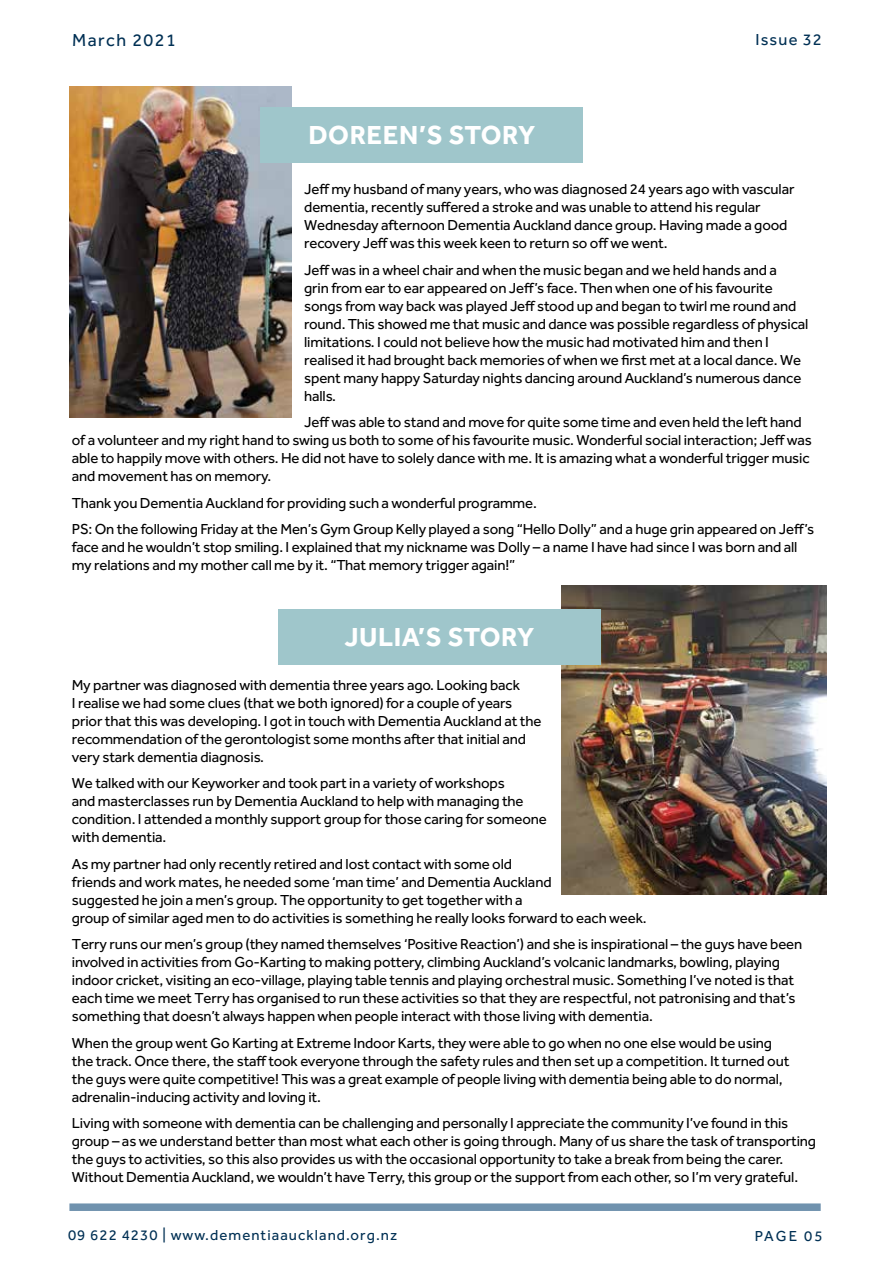
<style>
.page{position:relative;width:893px;height:1263px;background:#fff}
.page>*{position:absolute;margin:0;border:0;box-sizing:border-box;transform-origin:0 0}
.t1{font:700 27px "Effra";letter-spacing:.02em;color:#fff}
.t2{font:18px "Effra";letter-spacing:.08em;color:#003054}
.t3{font:16.5px "Effra";letter-spacing:.07em;color:#003054}
.t4{font:15px/18px "Effra";letter-spacing:-.01em;color:#000}
.t5{font:15px "Effra";letter-spacing:.07em;color:#003054}
</style>
<div class="page">
<img style="left:69px;top:87px;width:222px;height:331px">
<div style="left:261px;top:107px;width:322px;height:55px;background:#9fc6cb"></div>
<img style="left:561px;top:586px;width:265px;height:308px">
<div style="left:278px;top:609px;width:323px;height:56px;background:#9fc6cb"></div>
<div style="left:69px;top:1203px;width:752px;height:8px;background:#7092ae"></div>
<p class="t2" style="left:72px;top:30px;width:105px">March 2021</p>
<p class="t3" style="left:755px;top:30px;width:68px">Issue 32</p>
<h1 class="t1" style="left:308px;top:118px;width:228px">DOREEN’S STORY</h1>
<p class="t4" style="left:304px;top:180px;width:492px">Jeff my husband of many years, who was diagnosed 24 years ago with vascular dementia, recently suffered a stroke and was unable to attend his regular Wednesday afternoon Dementia Auckland dance group. Having made a good recovery Jeff was this week keen to return so off we went.</p>
<p class="t4" style="left:304px;top:261px;width:506px">Jeff was in a wheel chair and when the music began and we held hands and a<br>grin from ear to ear appeared on Jeff’s face. Then when one of his favourite songs from way back was played Jeff stood up and began to twirl me round and round. This showed me that music and dance was possible regardless of physical limitations. I could not believe how the music had motivated him and then I realised it had brought back memories of when we first met at a local dance. We spent many happy Saturday nights dancing around Auckland’s numerous dance halls.</p>
<p class="t4" style="left:72px;top:413px;width:741px;text-indent:232px">Jeff was able to stand and move for quite some time and even held the left hand of a volunteer and my right hand to swing us both to some of his favourite music. Wonderful social interaction; Jeff was able to happily move with others. He did not have to solely dance with me. It is amazing what a wonderful trigger music and movement has on memory.</p>
<p class="t4" style="left:72px;top:489px;width:744px;line-height:26.5px">Thank you Dementia Auckland for providing such a wonderful programme.<br>PS: On the following Friday at the Men’s Gym Group Kelly played a song “Hello Dolly” and a huge grin appeared on Jeff’s</p>
<p class="t4" style="left:72px;top:538px;width:727px">face and he wouldn’t stop smiling. I explained that my nickname was Dolly – a name I have had since I was born and all my relations and my mother call me by it. “That memory trigger again!”</p>
<h1 class="t1" style="left:344px;top:621px;width:191px">JULIA’S STORY</h1>
<p class="t4" style="left:72px;top:675px;width:471px">My partner was diagnosed with dementia three years ago. Looking back<br>I realise we had some clues (that we both ignored) for a couple of years prior that this was developing. I got in touch with Dementia Auckland at the recommendation of the gerontologist some months after that initial and very stark dementia diagnosis.</p>
<p class="t4" style="left:72px;top:774px;width:476px">We talked with our Keyworker and took part in a variety of workshops<br>and masterclasses run by Dementia Auckland to help with managing the condition. I attended a monthly support group for those caring for someone with dementia.</p>
<p class="t4" style="left:72px;top:854px;width:576px">As my partner had only recently retired and lost contact with some old<br>friends and work mates, he needed some ‘man time’ and Dementia Auckland<br>suggested he join a men’s group. The opportunity to get together with a<br>group of similar aged men to do activities is something he really looks forward to each week.</p>
<p class="t4" style="left:72px;top:935px;width:732px">Terry runs our men’s group (they named themselves ‘Positive Reaction’) and she is inspirational – the guys have been involved in activities from Go-Karting to making pottery, climbing Auckland’s volcanic landmarks, bowling, playing indoor cricket, visiting an eco-village, playing table tennis and playing orchestral music. Something I’ve noted is that each time we meet Terry has organised to run these activities so that they are respectful, not patronising and that’s something that doesn’t always happen when people interact with those living with dementia.</p>
<p class="t4" style="left:72px;top:1033px;width:719px">When the group went Go Karting at Extreme Indoor Karts, they were able to go when no one else would be using the track. Once there, the staff took everyone through the safety rules and then set up a competition. It turned out the guys were quite competitive! This was a great example of people living with dementia being able to do normal, adrenalin-inducing activity and loving it.</p>
<p class="t4" style="left:72px;top:1114px;width:746px">Living with someone with dementia can be challenging and personally I appreciate the community I’ve found in this group – as we understand better than most what each other is going through. Many of us share the task of transporting the guys to activities, so this also provides us with the occasional opportunity to take a break from being the carer.<br>Without Dementia Auckland, we wouldn’t have Terry, this group or the support from each other, so I’m very grateful.</p>
<p class="t5" style="left:68px;top:1226px;width:331px">09 622 4230 | www.dementiaauckland.org.nz</p>
<p class="t5" style="left:755px;top:1227px;width:69px">PAGE 05</p>
</div>
